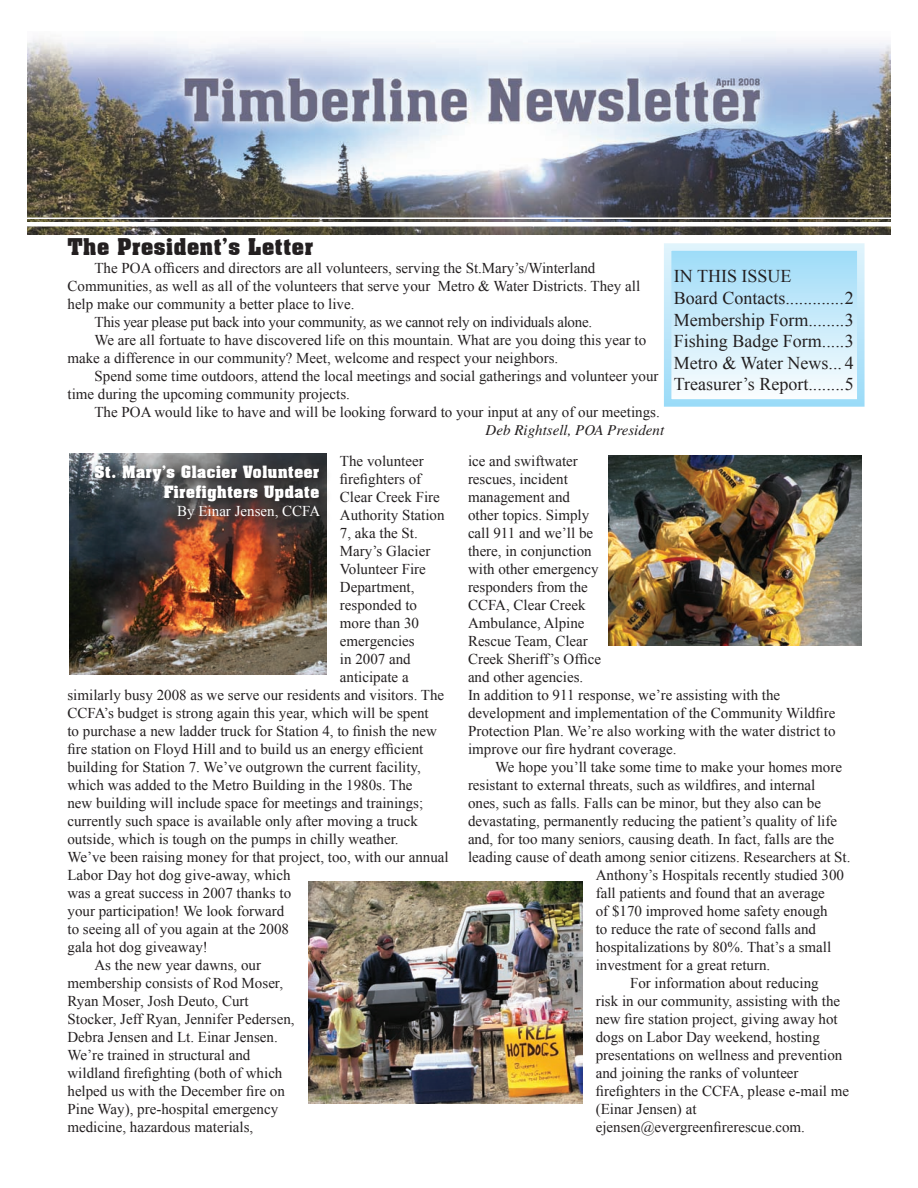
<style>
.page{position:relative;width:918px;height:1188px;background:#fff}
.page>*{position:absolute;margin:0;border:0;box-sizing:border-box;transform-origin:0 0}
.t1{font:700 22.5px "Aachen BT";color:#231f20}
.t2{font:18px/21.6px "Times New Roman";color:#231f20}
.t3{font:700 16.5px/19.8px "Aachen BT";color:#fff;text-align:right}
.t4{font:15px/18px "Times New Roman";color:#231f20}
.t5{font:15px "Times New Roman";letter-spacing:-.02em;color:#231f20}
.t6{font:italic 15px "Times";color:#231f20}
.t7{font:15px "Times New Roman";color:#fff}
</style>
<div class="page">
<div style="left:668px;top:247px;width:193px;height:156px;background:linear-gradient(to bottom,#9bdaf8,#fcfefe)"></div>
<div style="left:664px;top:243px;width:201px;height:164px;border:8px solid #fff"></div>
<img style="left:27px;top:38px;width:864px;height:196px">
<hr style="left:14px;top:222px;width:888px;height:4px;background:#fff">
<hr style="left:14px;top:218px;width:888px;height:1px;background:#fff">
<img style="left:609px;top:456px;width:252px;height:189px">
<img style="left:69px;top:453px;width:257px;height:221px">
<img style="left:308px;top:881px;width:274px;height:223px">
<svg style="left:89px;top:459px;width:239px;height:71px;background:#4a4546"></svg>
<h1 class="t1" style="left:68px;top:233px;width:247px">The President’s Letter</h1>
<p class="t4" style="left:94px;top:259px;width:502px">The POA officers and directors are all volunteers, serving the St.Mary’s/Winterland</p>
<p class="t4" style="left:68px;top:277px;width:574px">Communities, as well as all of the volunteers that serve your Metro &amp; Water Districts. They all</p>
<p class="t4" style="left:68px;top:295px;width:289px">help make our community a better place to live.</p>
<p class="t5" style="left:94px;top:312px;width:499px">This year please put back into your community, as we cannot rely on individuals alone.</p>
<p class="t4" style="left:94px;top:331px;width:553px">We are all fortuate to have discovered life on this mountain. What are you doing this year to</p>
<p class="t4" style="left:68px;top:349px;width:492px">make a difference in our community? Meet, welcome and respect your neighbors.</p>
<p class="t4" style="left:94px;top:367px;width:566px">Spend some time outdoors, attend the local meetings and social gatherings and volunteer your</p>
<p class="t4" style="left:68px;top:385px;width:284px">time during the upcoming community projects.</p>
<p class="t4" style="left:94px;top:403px;width:567px">The POA would like to have and will be looking forward to your input at any of our meetings.</p>
<p class="t6" style="left:486px;top:422px;width:180px">Deb Rightsell, POA President</p>
<p class="t4" style="left:340px;top:452px;width:85px">The volunteer</p>
<p class="t4" style="left:340px;top:470px;width:83px">firefighters of</p>
<p class="t4" style="left:340px;top:488px;width:101px">Clear Creek Fire</p>
<p class="t4" style="left:340px;top:506px;width:106px">Authority Station</p>
<p class="t4" style="left:340px;top:524px;width:79px">7, aka the St.</p>
<p class="t4" style="left:340px;top:542px;width:92px">Mary’s Glacier</p>
<p class="t4" style="left:340px;top:560px;width:87px">Volunteer Fire</p>
<p class="t4" style="left:340px;top:578px;width:76px">Department,</p>
<p class="t4" style="left:340px;top:596px;width:79px">responded to</p>
<p class="t4" style="left:340px;top:614px;width:81px">more than 30</p>
<p class="t4" style="left:340px;top:632px;width:76px">emergencies</p>
<p class="t4" style="left:340px;top:650px;width:72px">in 2007 and</p>
<p class="t4" style="left:340px;top:668px;width:70px">anticipate a</p>
<p class="t4" style="left:67px;top:686px;width:378px">similarly busy 2008 as we serve our residents and visitors. The</p>
<p class="t4" style="left:67px;top:704px;width:363px">CCFA’s budget is strong again this year, which will be spent</p>
<p class="t4" style="left:67px;top:722px;width:371px">to purchase a new ladder truck for Station 4, to finish the new</p>
<p class="t4" style="left:67px;top:740px;width:357px">fire station on Floyd Hill and to build us an energy efficient</p>
<p class="t4" style="left:67px;top:758px;width:355px">building for Station 7. We’ve outgrown the current facility,</p>
<p class="t4" style="left:67px;top:776px;width:347px">which was added to the Metro Building in the 1980s. The</p>
<p class="t4" style="left:67px;top:794px;width:357px">new building will include space for meetings and trainings;</p>
<p class="t4" style="left:67px;top:812px;width:352px">currently such space is available only after moving a truck</p>
<p class="t4" style="left:67px;top:830px;width:333px">outside, which is tough on the pumps in chilly weather.</p>
<p class="t4" style="left:68px;top:848px;width:383px">We’ve been raising money for that project, too, with our annual</p>
<p class="t4" style="left:68px;top:866px;width:225px">Labor Day hot dog give-away, which</p>
<p class="t4" style="left:68px;top:884px;width:225px">was a great success in 2007 thanks to</p>
<p class="t4" style="left:68px;top:902px;width:218px">your participation! We look forward</p>
<p class="t4" style="left:68px;top:920px;width:223px">to seeing all of you again at the 2008</p>
<p class="t4" style="left:68px;top:938px;width:142px">gala hot dog giveaway!</p>
<p class="t4" style="left:94px;top:956px;width:168px">As the new year dawns, our</p>
<p class="t4" style="left:68px;top:974px;width:217px">membership consists of Rod Moser,</p>
<p class="t4" style="left:68px;top:992px;width:183px">Ryan Moser, Josh Deuto, Curt</p>
<p class="t4" style="left:68px;top:1010px;width:229px">Stocker, Jeff Ryan, Jennifer Pedersen,</p>
<p class="t4" style="left:68px;top:1028px;width:212px">Debra Jensen and Lt. Einar Jensen.</p>
<p class="t4" style="left:68px;top:1046px;width:184px">We’re trained in structural and</p>
<p class="t4" style="left:68px;top:1064px;width:216px">wildland firefighting (both of which</p>
<p class="t4" style="left:68px;top:1082px;width:219px">helped us with the December fire on</p>
<p class="t4" style="left:68px;top:1100px;width:212px">Pine Way), pre-hospital emergency</p>
<p class="t4" style="left:68px;top:1118px;width:187px">medicine, hazardous materials,</p>
<p class="t2" style="left:674px;top:265px;width:182px">IN THIS ISSUE<br>Board Contacts............. 2<br>Membership Form........ 3<br>Fishing Badge Form..... 3<br>Metro &amp; Water News... 4<br>Treasurer’s Report........ 5</p>
<p class="t4" style="left:468px;top:452px;width:369px">ice and swiftwater<br>rescues, incident<br>management and<br>other topics. Simply<br>call 911 and we’ll be<br>there, in conjunction<br>with other emergency<br>responders from the<br>CCFA, Clear Creek<br>Ambulance, Alpine<br>Rescue Team, Clear<br>Creek Sheriff’s Office<br>and other agencies.<br>In addition to 911 response, we’re assisting with the development and implementation of the Community Wildfire<br>Protection Plan. We’re also working with the water district to improve our fire hydrant coverage.</p>
<p class="t4" style="left:495px;top:758px;width:349px">We hope you’ll take some time to make your homes more</p>
<p class="t4" style="left:468px;top:776px;width:349px">resistant to external threats, such as wildfires, and internal</p>
<p class="t4" style="left:468px;top:794px;width:355px">ones, such as falls. Falls can be minor, but they also can be</p>
<p class="t4" style="left:468px;top:812px;width:371px">devastating, permanently reducing the patient’s quality of life</p>
<p class="t4" style="left:468px;top:830px;width:368px">and, for too many seniors, causing death. In fact, falls are the</p>
<p class="t4" style="left:468px;top:848px;width:384px">leading cause of death among senior citizens. Researchers at St.</p>
<p class="t4" style="left:596px;top:866px;width:250px">Anthony’s Hospitals recently studied 300</p>
<p class="t4" style="left:596px;top:884px;width:231px">fall patients and found that an average</p>
<p class="t4" style="left:596px;top:902px;width:234px">of $170 improved home safety enough</p>
<p class="t4" style="left:596px;top:920px;width:222px">to reduce the rate of second falls and</p>
<p class="t4" style="left:596px;top:938px;width:237px">hospitalizations by 80%. That’s a small</p>
<p class="t4" style="left:596px;top:956px;width:176px">investment for a great return.</p>
<p class="t4" style="left:630px;top:974px;width:190px">For information about reducing</p>
<p class="t4" style="left:596px;top:992px;width:246px">risk in our community, assisting with the</p>
<p class="t4" style="left:596px;top:1010px;width:244px">new fire station project, giving away hot</p>
<p class="t4" style="left:596px;top:1028px;width:226px">dogs on Labor Day weekend, hosting</p>
<p class="t4" style="left:596px;top:1046px;width:248px">presentations on wellness and prevention</p>
<p class="t4" style="left:596px;top:1064px;width:204px">and joining the ranks of volunteer</p>
<p class="t4" style="left:596px;top:1082px;width:255px">firefighters in the CCFA, please e-mail me</p>
<p class="t4" style="left:596px;top:1100px;width:102px">(Einar Jensen) at</p>
<p class="t4" style="left:596px;top:1118px;width:211px">ejensen@evergreenfirerescue.com.</p>
<p class="t3" style="left:94px;top:462px;width:227px">St. Mary’s Glacier Volunteer<br>Firefighters Update</p>
<p class="t7" style="left:177px;top:501px;width:145px">By Einar Jensen, CCFA</p>
</div>
